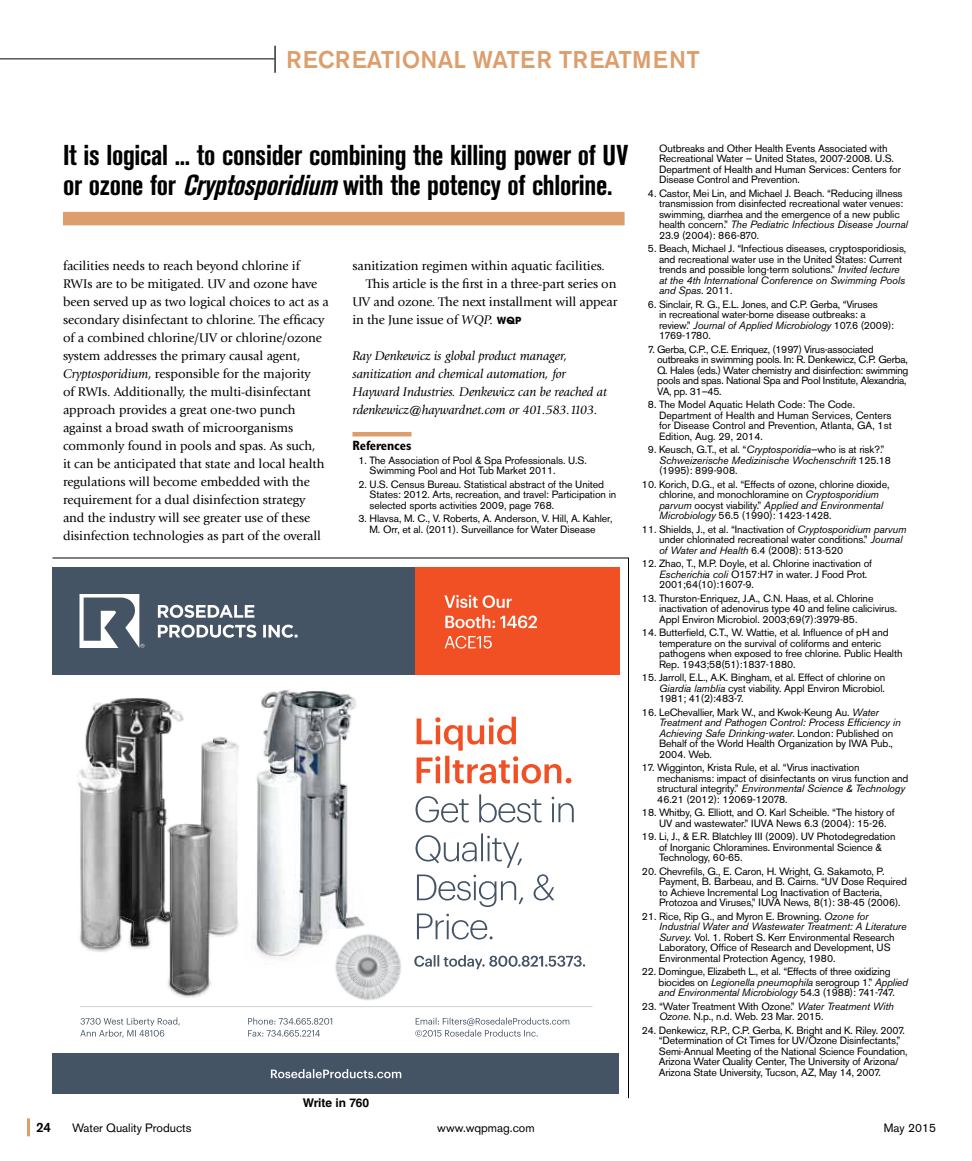
<style>
.page{position:relative;width:972px;height:1161px;background:#fff}
.page>*{position:absolute;margin:0;border:0;box-sizing:border-box;transform-origin:0 0}
.t1{font:700 condensed 28.5px/30px "Akzidenz Grotesk BE";letter-spacing:-.01em;color:#000}
.t2{font:500 24px "Akzidenz Grotesk BE";letter-spacing:.01em;color:#dd9e6c}
.t3{font:700 condensed 13.5px "Gill Sans Std";letter-spacing:-.01em;color:#000}
.t4{font:500 13.5px "Akzidenz Grotesk BE";color:#000}
.t5{font:13.2px/18px "Giovanni Std";letter-spacing:-.005em;color:#000}
.t6{font:italic 13.2px/18px "Giovanni Std";letter-spacing:-.01em;color:#000}
.t7{font:12px "Akzidenz Grotesk BE";color:#000}
.t8{font:700 12px "Helvetica LT Std";letter-spacing:-.015em;color:#000}
.t9{font:10.5px/10.5px "Akzidenz Grotesk BE";letter-spacing:-.01em;color:#000}
.s1{font-weight:300;font-stretch:condensed;font-size:27px;color:#000}
.s2{font-style:italic}
.s3{font-family:"ITC Avant Garde Std";font-weight:700;font-size:9.75px}
</style>
<div class="page">
<hr style="left:27px;top:1118px;width:3px;height:18px;background:#dd9e6c">
<hr style="left:352px;top:432px;width:59px;height:4px;background:#dd9e6c">
<div style="left:63px;top:212px;width:562px;height:13px;background:#dd9e6c"></div>
<hr style="left:0;top:58px;width:274px;height:1px;background:#000">
<svg style="left:52px;top:557px;width:577px;height:542px"></svg>
<h2 class="t2" style="left:272px;top:45px;width:429px"><span class="s1">|</span> R ECR EATIONAL WATER TR EATMENT</h2>
<h1 class="t1" style="left:63px;top:141px;width:567px">It is logical ... to consider combining the killing power of UV or ozone for <span class="s2">Cryptosporidium</span> with the potency of chlorine.</h1>
<p class="t5" style="left:63px;top:257px;width:267px">facilities needs to reach beyond chlorine if RWIs are to be mitigated. UV and ozone have been served up as two logical choices to act as a secondary disinfectant to chlorine. The efficacy of a combined chlorine/UV or chlorine/ozone system addresses the primary causal agent, <span class="s2">Cryptosporidium</span>, responsible for the majority<br>of RWIs. Additionally, the multi-disinfectant approach provides a great one-two punch against a broad swath of microorganisms commonly found in pools and spas. As such,<br>it can be anticipated that state and local health regulations will become embedded with the requirement for a dual disinfection strategy and the industry will see greater use of these disinfection technologies as part of the overall</p>
<p class="t5" style="left:352px;top:257px;width:254px">sanitization regimen within aquatic facilities.</p>
<p class="t5" style="left:366px;top:275px;width:252px">This article is the first in a three-part series on</p>
<p class="t5" style="left:352px;top:293px;width:266px">UV and ozone. The next installment will appear</p>
<p class="t5" style="left:352px;top:311px;width:170px">in the June issue of <span class="s2">WQP.</span> <span class="s3">WQP</span></p>
<p class="t6" style="left:352px;top:347px;width:256px">Ray Denkewicz is global product manager, sanitization and chemical automation, for Hayward Industries. Denkewicz can be reached at rdenkewicz@haywardnet.com or 401.583.1103.</p>
<p class="t3" style="left:352px;top:437px;width:60px">References</p>
<p class="t9" style="left:370px;top:455px;width:219px;text-indent:-11px">1. The Association of Pool &amp; Spa Professionals. U.S.<br>Swimming Pool and Hot Tub Market 2011.</p>
<p class="t9" style="left:370px;top:479px;width:248px;text-indent:-11px">2. U.S. Census Bureau. Statistical abstract of the United<br>States: 2012. Arts, recreation, and travel: Participation in selected sports activities 2009, page 768.</p>
<p class="t9" style="left:358px;top:513px;width:255px;text-align:center">3. Hlavsa, M. C., V. Roberts, A. Anderson, V. Hill, A. Kahler,<br>M. Orr, et al. (2011). Surveillance for Water Disease</p>
<p class="t8" style="left:303px;top:1095px;width:68px">Write in 760</p>
<p class="t9" style="left:659px;top:143px;width:244px">Outbreaks and Other Health Events Associated with Recreational Water — United States, 2007-2008. U.S.<br>Department of Health and Human Services: Centers for Disease Control and Prevention.</p>
<p class="t9" style="left:659px;top:188px;width:250px;text-indent:-11px">4. Castor, Mei Lin, and Michael J. Beach. “Reducing illness transmission from disinfected recreational water venues: swimming, diarrhea and the emergence of a new public health concern.” <span class="s2">The Pediatric Infectious Disease Journal </span>23.9 (2004): 866-870.</p>
<p class="t9" style="left:659px;top:243px;width:249px;text-indent:-11px">5. Beach, Michael J. “Infectious diseases, cryptosporidiosis, and recreational water use in the United States: Current trends and possible long-term solutions.” <span class="s2">Invited lecture at the 4th International Conference on Swimming Pools and Spas</span>. 2011.</p>
<p class="t9" style="left:659px;top:299px;width:236px;text-indent:-11px">6. Sinclair, R. G., E.L. Jones, and C.P. Gerba, “Viruses<br>in recreational water-borne disease outbreaks: a review.” <span class="s2">Journal of Applied Microbiology</span> 107.6 (2009):<br>1769-1780.</p>
<p class="t9" style="left:657px;top:344px;width:253px;text-indent:-9px">7. Gerba, C.P., C.E. Enriquez, (1997) Virus-associated outbreaks in swimming pools. In: R. Denkewicz, C.P. Gerba, Q. Hales (eds.) Water chemistry and disinfection: swimming pools and spas. National Spa and Pool Institute, Alexandria, VA, pp. 31–45.</p>
<p class="t9" style="left:659px;top:399px;width:234px;text-indent:-11px">8. The Model Aquatic Helath Code: The Code.<br>Department of Health and Human Services, Centers for Disease Control and Prevention, Atlanta, GA, 1st Edition, Aug. 29, 2014.</p>
<p class="t9" style="left:659px;top:444px;width:234px;text-indent:-11px">9. Keusch, G.T., et al. “<span class="s2">Cryptosporidia</span>—who is at risk?.”<br><span class="s2">Schweizerische Medizinische Wochenschrift</span> 125.18 (1995): 899-908.</p>
<p class="t9" style="left:659px;top:479px;width:232px;text-indent:-17px">10. Korich, D.G., et al. “Effects of ozone, chlorine dioxide, chlorine, and monochloramine on <span class="s2">Cryptosporidium parvum</span> oocyst viability.” <span class="s2">Applied and Environmental Microbiology</span> 56.5 (1990): 1423-1428.</p>
<p class="t9" style="left:659px;top:524px;width:249px;text-indent:-17px">11. Shields, J., et al. “Inactivation of <span class="s2">Cryptosporidium parvum </span>under chlorinated recreational water conditions.” <span class="s2">Journal of Water and Health</span> 6.4 (2008): 513-520</p>
<p class="t9" style="left:659px;top:559px;width:215px;text-indent:-17px">12. Zhao, T., M.P. Doyle, et al. Chlorine inactivation of<br><span class="s2">Escherichia coli</span> O157:H7 in water. J Food Prot.<br>2001;64(10):1607-9.</p>
<p class="t9" style="left:659px;top:593px;width:240px;text-indent:-17px">13. Thurston-Enriquez, J.A., C.N. Haas, et al. Chlorine inactivation of adenovirus type 40 and feline calicivirus.<br>Appl Environ Microbiol. 2003;69(7):3979-85.</p>
<p class="t9" style="left:659px;top:628px;width:245px;text-indent:-17px">14. Butterfield, C.T., W. Wattie, et al. Influence of pH and temperature on the survival of coliforms and enteric pathogens when exposed to free chlorine. Public Health Rep. 1943;58(51):1837-1880.</p>
<p class="t9" style="left:659px;top:673px;width:228px;text-align:justify;text-indent:-17px">15. Jarroll, E.L., A.K. Bingham, et al. Effect of chlorine on <span class="s2">Giardia lamblia</span> cyst viability. Appl Environ Microbiol.<br>1981; 41(2):483-7.</p>
<p class="t9" style="left:659px;top:707px;width:243px;text-indent:-17px">16. LeChevallier, Mark W., and Kwok-Keung Au. <span class="s2">Water Treatment and Pathogen Control: Process Efficiency in Achieving Safe Drinking-water</span>. London: Published on Behalf of the World Health Organization by IWA Pub., 2004. Web.</p>
<p class="t9" style="left:657px;top:763px;width:253px;text-indent:-15px">17. Wigginton, Krista Rule, et al. “Virus inactivation mechanisms: impact of disinfectants on virus function and structural integrity.” <span class="s2">Environmental Science &amp; Technology </span>46.21 (2012): 12069-12078.</p>
<p class="t9" style="left:659px;top:808px;width:237px;text-indent:-17px">18. Whitby, G. Elliott, and O. Karl Scheible. “The history of<br>UV and wastewater.” IUVA News 6.3 (2004): 15-26.</p>
<p class="t9" style="left:659px;top:832px;width:238px;text-indent:-17px">19. Li, J., &amp; E.R. Blatchley III (2009). UV Photodegredation of Inorganic Chloramines. Environmental Science &amp;<br>Technology, 60-65.</p>
<p class="t9" style="left:659px;top:866px;width:249px;text-indent:-17px">20. Chevrefils, G., E. Caron, H. Wright, G. Sakamoto, P.<br>Payment, B. Barbeau, and B. Cairns. “UV Dose Required to Achieve Incremental Log Inactivation of Bacteria, Protozoa and Viruses,” IUVA News, 8(1): 38-45 (2006).</p>
<p class="t9" style="left:659px;top:911px;width:249px;text-indent:-17px">21. Rice, Rip G., and Myron E. Browning. <span class="s2">Ozone for Industrial Water and Wastewater Treatment: A Literature Survey.</span> Vol. 1. Robert S. Kerr Environmental Research Laboratory, Office of Research and Development, US Environmental Protection Agency, 1980.</p>
<p class="t9" style="left:659px;top:967px;width:251px;text-indent:-17px">22. Domingue, Elizabeth L., et al. “Effects of three oxidizing biocides on <span class="s2">Legionella pneumophila</span> serogroup 1.” <span class="s2">Applied and Environmental Microbiology</span> 54.3 (1988): 741-747.</p>
<p class="t9" style="left:659px;top:1001px;width:236px;text-indent:-17px">23. “Water Treatment With Ozone.” <span class="s2">Water Treatment With<br>Ozone</span>. N.p., n.d. Web. 23 Mar. 2015.</p>
<p class="t9" style="left:659px;top:1025px;width:250px;text-indent:-17px">24. Denkewicz, R.P., C.P. Gerba, K. Bright and K. Riley. 2007. “Determination of Ct Times for UV/Ozone Disinfectants,” Semi-Annual Meeting of the National Science Foundation, Arizona Water Quality Center, The University of Arizona/ Arizona State University, Tucson, AZ, May 14, 2007.</p>
<p class="t4" style="left:36px;top:1119px;width:17px">24</p>
<p class="t7" style="left:72px;top:1120px;width:121px">Water Quality Products</p>
<p class="t7" style="left:437px;top:1120px;width:99px">www.wqpmag.com</p>
<p class="t7" style="left:884px;top:1120px;width:54px">May 2015</p>
</div>
